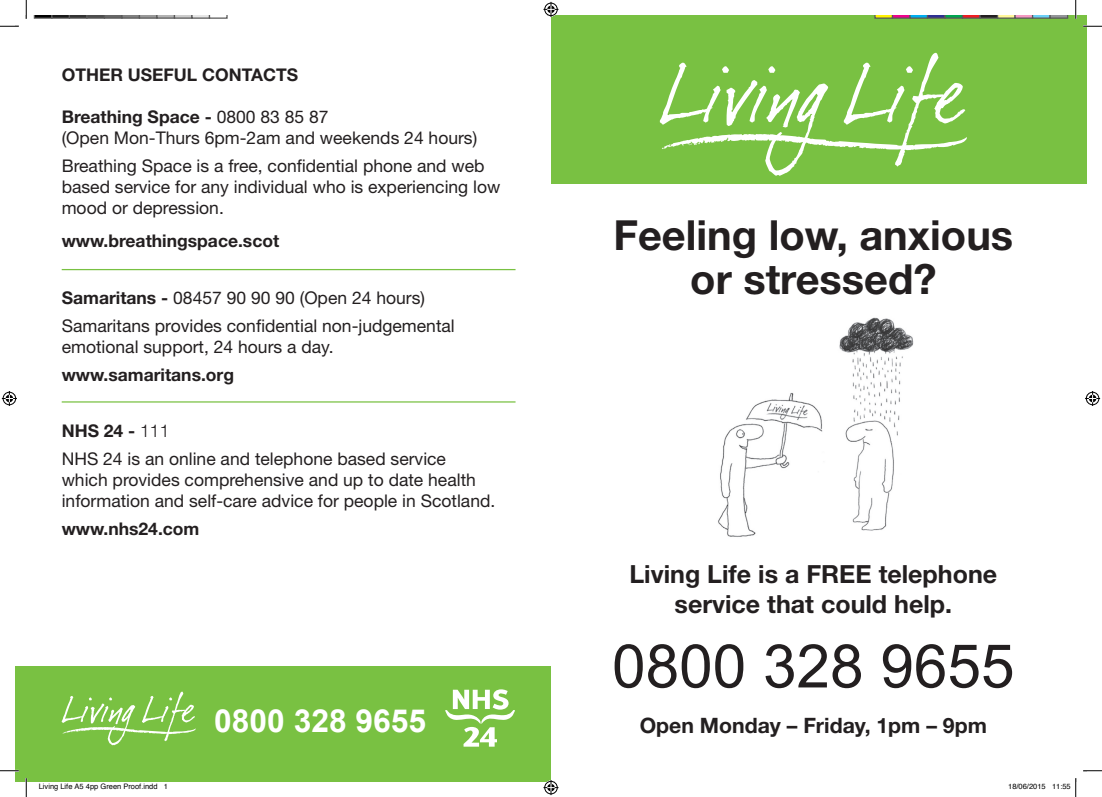
<style>
.page{position:relative;width:1102px;height:797px;background:#fff}
.page>*{position:absolute;margin:0;border:0;box-sizing:border-box;transform-origin:0 0}
.t1{font:60.25px "Arial";color:#231f20}
.t2{font:700 41.5px/43.4px "Helvetica Neue LT";color:#231f20;text-align:center}
.t3{font:700 31.75px "Arial";color:#fff}
.t4{font:700 25px/30px "Helvetica Neue LT Std";color:#231f20;text-align:center}
.t5{font:700 21.25px "Helvetica Neue LT Std";color:#231f20}
.t6{font:17.5px/21px "Helvetica Neue LT";color:#231f20}
.t7{font:700 17.5px "Helvetica Neue LT";color:#231f20}
.t8{font:7.5px "Helvetica";color:#000}
.s1{font-weight:700}
.s2{font-family:"Helvetica Neue";font-weight:300}
</style>
<div class="page">
<img style="left:718px;top:317px;width:196px;height:220px">
<div style="left:551px;top:16px;width:535px;height:168px;background:#79c142"></div>
<div style="left:16px;top:666px;width:535px;height:115px;background:#79c142"></div>
<svg style="left:659px;top:53px;width:307px;height:123px"></svg>
<svg style="left:62px;top:691px;width:134px;height:54px"></svg>
<hr style="left:62px;top:269px;width:453px;height:1px;background:#79c142">
<hr style="left:62px;top:401px;width:453px;height:1px;background:#79c142">
<svg style="left:445px;top:689px;width:70px;height:57px"></svg>
<svg style="left:34px;top:16px;width:194px;height:3px"></svg>
<svg style="left:874px;top:16px;width:194px;height:3px"></svg>
<svg style="left:0;top:25px;width:19px;height:2px"></svg>
<svg style="left:1083px;top:25px;width:18px;height:2px"></svg>
<svg style="left:0;top:770px;width:19px;height:1px"></svg>
<svg style="left:1083px;top:770px;width:18px;height:1px"></svg>
<svg style="left:25px;top:0;width:2px;height:19px"></svg>
<svg style="left:25px;top:778px;width:2px;height:19px"></svg>
<svg style="left:1074px;top:0;width:2px;height:19px"></svg>
<svg style="left:543px;top:2px;width:15px;height:15px"></svg>
<svg style="left:543px;top:780px;width:15px;height:15px"></svg>
<svg style="left:2px;top:391px;width:15px;height:15px"></svg>
<svg style="left:1085px;top:391px;width:14px;height:15px"></svg>
<svg style="left:1075px;top:778px;width:1px;height:19px"></svg>
<p class="t7" style="left:62px;top:64px;width:238px">OTHER USEFUL CONTACTS</p>
<p class="t6" style="left:62px;top:106px;width:417px"><span class="s1">Breathing Space -</span> 0800 83 85 87<br>(Open Mon-Thurs 6pm-2am and weekends 24 hours)</p>
<p class="t6" style="left:62px;top:155px;width:440px">Breathing Space is a free, confidential phone and web based service for any individual who is experiencing low mood or depression.</p>
<p class="t7" style="left:62px;top:230px;width:219px">www.breathingspace.scot</p>
<p class="t6" style="left:62px;top:283px;width:394px;line-height:28.1px"><span class="s1">Samaritans -</span> 08457 90 90 90 (Open 24 hours)<br>Samaritans provides confidential non-judgemental</p>
<p class="t6" style="left:62px;top:336px;width:273px">emotional support, 24 hours a day.</p>
<p class="t7" style="left:62px;top:363px;width:174px">www.samaritans.org</p>
<p class="t6" style="left:62px;top:416px;width:386px;line-height:28.1px"><span class="s1">NHS 24 -</span> <span class="s2">111<br></span>NHS 24 is an online and telephone based service</p>
<p class="t6" style="left:62px;top:469px;width:435px">which provides comprehensive and up to date health information and self-care advice for people in Scotland.</p>
<p class="t7" style="left:62px;top:518px;width:139px">www.nhs24.com</p>
<h3 class="t3" style="left:214px;top:702px;width:213px">0800 328 9655</h3>
<h2 class="t2" style="left:613px;top:213px;width:401px">Feeling low, anxious or stressed?</h2>
<h3 class="t4" style="left:629px;top:558px;width:369px">Living Life is a FREE telephone service that could help.</h3>
<h1 class="t1" style="left:612px;top:632px;width:404px">0800 328 9655</h1>
<p class="t5" style="left:639px;top:712px;width:348px">Open Monday – Friday, 1pm – 9pm</p>
<p class="t8" style="left:39px;top:781px;width:131px">Living Life A5 4pp Green Proof.indd 1</p>
<p class="t8" style="left:1008px;top:781px;width:20px">0 12</p>
<p class="t8" style="left:1041px;top:781px;width:6px">4</p>
<p class="t8" style="left:1056px;top:781px;width:16px">349</p>
<p class="t8" style="left:1008px;top:781px;width:64px">18/06/2015 11:55</p>
</div>
